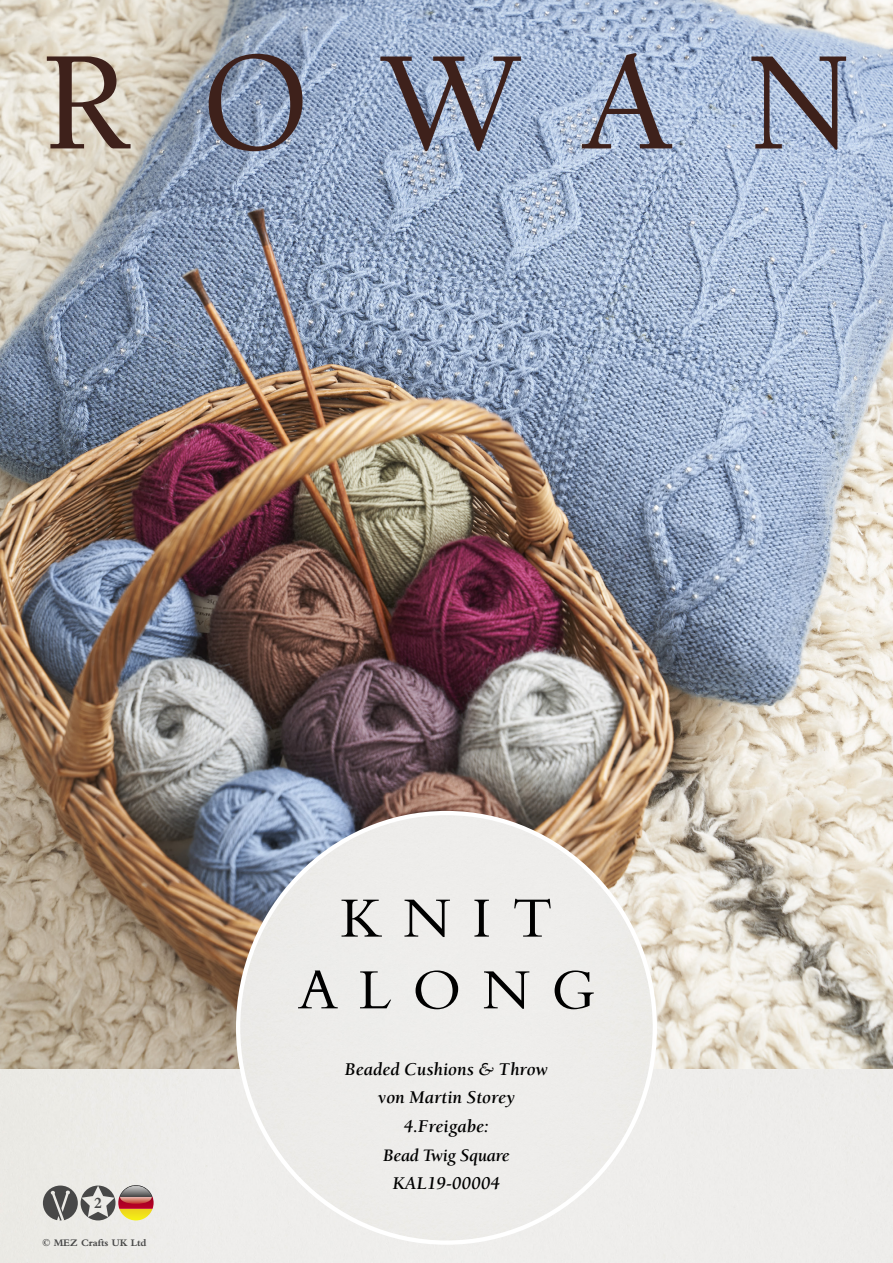
<style>
.page{position:relative;width:893px;height:1263px;background:#fff}
.page>*{position:absolute;margin:0;border:0;box-sizing:border-box;transform-origin:0 0}
.t1{font:59.4px/71.7px "Bembo Std";letter-spacing:.35em;color:#000;text-align:center}
.t2{font:italic 700 18.45px/28.7px "Berkeley Std";color:#000;text-align:center}
.t3{font:italic 700 18px "Berkeley Std";letter-spacing:-.02em;color:#000}
.t4{font:700 16.2px "Bembo Std";color:#484848}
.t5{font:700 10.5px "Bembo Std";letter-spacing:-.01em;color:#484848}
</style>
<div class="page">
<img style="left:0;top:0;width:893px;height:1145px">
<div style="left:1px;top:1070px;width:891px;height:193px;background:#eeedea"></div>
<img style="left:238px;top:813px;width:417px;height:429px">
<svg style="left:47px;top:56px;width:84px;height:93px;background:#a7988c"></svg>
<svg style="left:209px;top:54px;width:94px;height:97px;background:#757b8e"></svg>
<svg style="left:380px;top:57px;width:141px;height:94px;background:#8890a4"></svg>
<svg style="left:582px;top:53px;width:90px;height:95px;background:#9199ad"></svg>
<svg style="left:751px;top:57px;width:95px;height:93px;background:#9096a9"></svg>
<svg style="left:43px;top:1185px;width:111px;height:35px;background:#a79688"></svg>
<p class="t4" style="left:94px;top:1193px;width:10px">2</p>
<p class="t5" style="left:43px;top:1237px;width:106px">© MEZ Crafts UK Ltd</p>
<h1 class="t1" style="left:298px;top:881px;width:299px">KNIT<br>ALONG</h1>
<p class="t2" style="left:345px;top:1055px;width:205px">Beaded Cushions &amp; Throw von Martin Storey<br>4.Freigabe:</p>
<p class="t3" style="left:383px;top:1145px;width:128px">Bead Twig Square</p>
<p class="t2" style="left:393px;top:1170px;width:109px">KAL19-00004</p>
</div>
